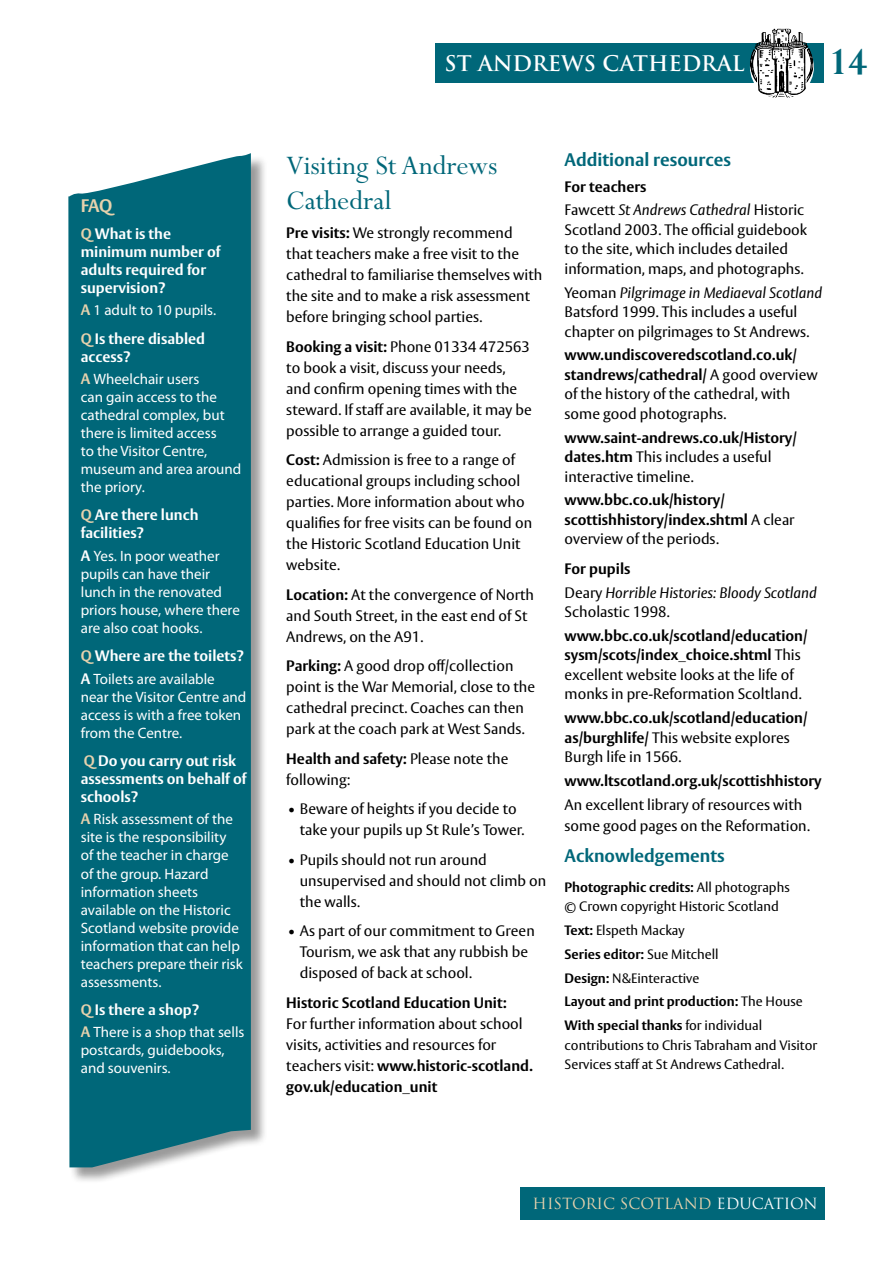
<style>
.page{position:relative;width:893px;height:1263px;background:#fff}
.page>*{position:absolute;margin:0;border:0;box-sizing:border-box;transform-origin:0 0}
.t1{font:700 42px "Perpetua";color:#006779}
.t2{font:30px/34.5px "Perpetua";color:#006779}
.t3{font:700 21px "Trajan";color:#fff}
.t4{font:700 18px "Vesta";color:#006779}
.t5{font:700 18px "Vesta";color:#e7d2ad}
.t6{font:15px/21px "Vesta";color:#000}
.t7{font:15px/18px "Myriad Pro";color:#fff}
.t8{font:700 15px/19.5px "Vesta";color:#000}
.t9{font:700 15px/18px "Vesta";color:#fff}
.t10{font:italic 15px/23.7px "Vesta";color:#000}
.t11{font:15px "Trajan";color:#e7d2ad}
.t12{font:13.5px/19.5px "Vesta";color:#000}
.t13{font:700 13.5px/23.7px "Vesta";color:#000}
.s1{color:#e7d2ad}
.s2{font-family:"Vesta";font-weight:700;color:#e7d2ad}
.s3{font-family:"Vesta";font-weight:700}
.s4{font-weight:700}
.s5{font-weight:700;font-style:normal}
.s6{font-style:normal}
.s7{font-style:italic}
.s8{font-weight:400}
.s9{color:#fff}
</style>
<div class="page">
<div style="left:462px;top:43px;width:361px;height:40px;background:#006779"></div>
<div style="left:435px;top:43px;width:332px;height:40px;background:#006779"></div>
<svg style="left:750px;top:35px;width:64px;height:64px;background:#a8a8a8"></svg>
<img style="left:767px;top:29px;width:10px;height:14px">
<div style="left:520px;top:1187px;width:305px;height:33px;background:#006779"></div>
<div style="left:69px;top:153px;width:205px;height:1037px;background:#000;opacity:.4"></div>
<div style="left:68px;top:153px;width:183px;height:1014px;background:#006779"></div>
<p class="t5" style="left:81px;top:195px;width:33px">FAQ</p>
<p class="t9" style="left:81px;top:225px;width:141px"><span class="s1">Q</span> What is the minimum number of adults required for supervision?</p>
<p class="t7" style="left:81px;top:301px;width:137px"><span class="s2">A</span> 1 adult to 10 pupils.</p>
<p class="t9" style="left:81px;top:330px;width:126px"><span class="s1">Q</span> Is there disabled access?</p>
<p class="t7" style="left:81px;top:369px;width:162px"><span class="s2">A</span> Wheelchair users<br>can gain access to the cathedral complex, but there is limited access<br>to the Visitor Centre, museum and area around the priory.</p>
<p class="t9" style="left:81px;top:507px;width:119px"><span class="s1">Q</span> Are there lunch facilities?</p>
<p class="t7" style="left:81px;top:546px;width:161px"><span class="s3">A</span> Yes. In poor weather pupils can have their lunch in the renovated priors house, where there are also coat hooks.</p>
<p class="t9" style="left:81px;top:648px;width:165px"><span class="s1">Q</span> Where are the toilets?</p>
<p class="t7" style="left:81px;top:669px;width:167px"><span class="s3">A</span> Toilets are available near the Visitor Centre and access is with a free token from the Centre.</p>
<p class="t9" style="left:81px;top:753px;width:167px"><span class="s1">Q</span> Do you carry out risk assessments on behalf of schools?</p>
<p class="t7" style="left:81px;top:810px;width:164px"><span class="s2">A</span> Risk assessment of the site is the responsibility<br>of the teacher in charge of the group. Hazard information sheets available on the Historic<br>Scotland website provide information that can help teachers prepare their risk assessments.</p>
<p class="t9" style="left:81px;top:1001px;width:120px"><span class="s1">Q</span> Is there a shop?</p>
<p class="t7" style="left:81px;top:1023px;width:165px"><span class="s2">A</span> There is a shop that sells postcards, guidebooks, and souvenirs.</p>
<h3 class="t3" style="left:445px;top:51px;width:301px">ST ANDREWS CATHEDRAL</h3>
<h1 class="t1" style="left:829px;top:39px;width:40px">14</h1>
<h2 class="t2" style="left:286px;top:149px;width:213px">Visiting St Andrews<br>Cathedral</h2>
<p class="t6" style="left:286px;top:223px;width:257px"><span class="s4">Pre visits:</span> We strongly recommend that teachers make a free visit to the cathedral to familiarise themselves with the site and to make a risk assessment before bringing school parties.</p>
<p class="t6" style="left:286px;top:336px;width:247px"><span class="s4">Booking a visit:</span> Phone 01334 472563 to book a visit, discuss your needs, and confirm opening times with the steward. If staff are available, it may be possible to arrange a guided tour.</p>
<p class="t6" style="left:286px;top:450px;width:247px"><span class="s4">Cost:</span> Admission is free to a range of educational groups including school parties. More information about who qualifies for free visits can be found on the Historic Scotland Education Unit website.</p>
<p class="t6" style="left:286px;top:584px;width:249px"><span class="s4">Location:</span> At the convergence of North and South Street, in the east end of St<br>Andrews, on the A91.</p>
<p class="t6" style="left:286px;top:656px;width:250px"><span class="s4">Parking:</span> A good drop off/collection point is the War Memorial, close to the cathedral precinct. Coaches can then park at the coach park at West Sands.</p>
<p class="t6" style="left:286px;top:748px;width:224px"><span class="s4">Health and safety:</span> Please note the following:</p>
<p class="t6" style="left:300px;top:799px;width:226px;text-indent:-12px">• Beware of heights if you decide to take your pupils up St Rule’s Tower.</p>
<p class="t6" style="left:300px;top:849px;width:248px;text-indent:-12px">• Pupils should not run around unsupervised and should not climb on the walls.</p>
<p class="t6" style="left:300px;top:921px;width:236px;text-indent:-12px">• As part of our commitment to Green<br>Tourism, we ask that any rubbish be disposed of back at school.</p>
<p class="t8" style="left:286px;top:993px;width:222px">Historic Scotland Education Unit:</p>
<p class="t6" style="left:286px;top:1013px;width:248px">For further information about school visits, activities and resources for teachers visit: <span class="s4">www.historic-scotland. gov.uk/education_unit</span></p>
<p class="t4" style="left:565px;top:149px;width:168px">Additional resources</p>
<p class="t10" style="left:565px;top:175px;width:241px"><span class="s5">For teachers<br></span><span class="s6">Fawcett</span> St Andrews Cathedral <span class="s6">Historic</span></p>
<p class="t6" style="left:565px;top:220px;width:244px;line-height:19.5px">Scotland 2003. The official guidebook to the site, which includes detailed information, maps, and photographs.</p>
<p class="t6" style="left:565px;top:283px;width:259px;line-height:19.5px">Yeoman <span class="s7">Pilgrimage in Mediaeval Scotland<br></span>Batsford 1999. This includes a useful chapter on pilgrimages to St Andrews.</p>
<p class="t6" style="left:565px;top:346px;width:255px;line-height:19.5px"><span class="s4">www.undiscoveredscotland.co.uk/ standrews/cathedral/</span> A good overview of the history of the cathedral, with some good photographs.</p>
<p class="t8" style="left:565px;top:428px;width:234px">www.saint-andrews.co.uk/History/ dates.htm <span class="s8">This includes a useful interactive timeline.</span></p>
<p class="t8" style="left:565px;top:491px;width:232px">www.bbc.co.uk/history/ scottishhistory/index.shtml <span class="s8">A clear overview of the periods.</span></p>
<p class="t10" style="left:565px;top:557px;width:254px"><span class="s5">For pupils<br></span><span class="s6">Deary</span> Horrible Histories: Bloody Scotland</p>
<p class="t6" style="left:565px;top:602px;width:107px">Scholastic 1998.</p>
<p class="t6" style="left:565px;top:626px;width:244px;line-height:19.5px"><span class="s4">www.bbc.co.uk/scotland/education/ sysm/scots/index_choice.shtml</span> This excellent website looks at the life of monks in pre-Reformation Scoltland.</p>
<p class="t8" style="left:565px;top:709px;width:244px">www.bbc.co.uk/scotland/education/ as/burghlife/ <span class="s8">This website explores<br>Burgh life in 1566.</span></p>
<p class="t8" style="left:565px;top:771px;width:259px">www.ltscotland.org.uk/scottishhistory</p>
<p class="t6" style="left:565px;top:794px;width:247px">An excellent library of resources with some good pages on the Reformation.</p>
<p class="t4" style="left:565px;top:844px;width:162px">Acknowledgements</p>
<p class="t12" style="left:565px;top:878px;width:227px"><span class="s4">Photographic credits:</span> All photographs © Crown copyright Historic Scotland</p>
<p class="t13" style="left:565px;top:919px;width:240px">Text: <span class="s8">Elspeth Mackay<br></span>Series editor: <span class="s8">Sue Mitchell<br></span>Design: <span class="s8">N&amp;Einteractive<br></span>Layout and print production: <span class="s8">The House<br></span>With special thanks <span class="s8">for individual</span></p>
<p class="t12" style="left:565px;top:1036px;width:254px">contributions to Chris Tabraham and Visitor<br>Services staff at St Andrews Cathedral.</p>
<p class="t11" style="left:533px;top:1195px;width:287px">HISTORIC SCOTLAND <span class="s9">EDUCATION</span></p>
</div>
